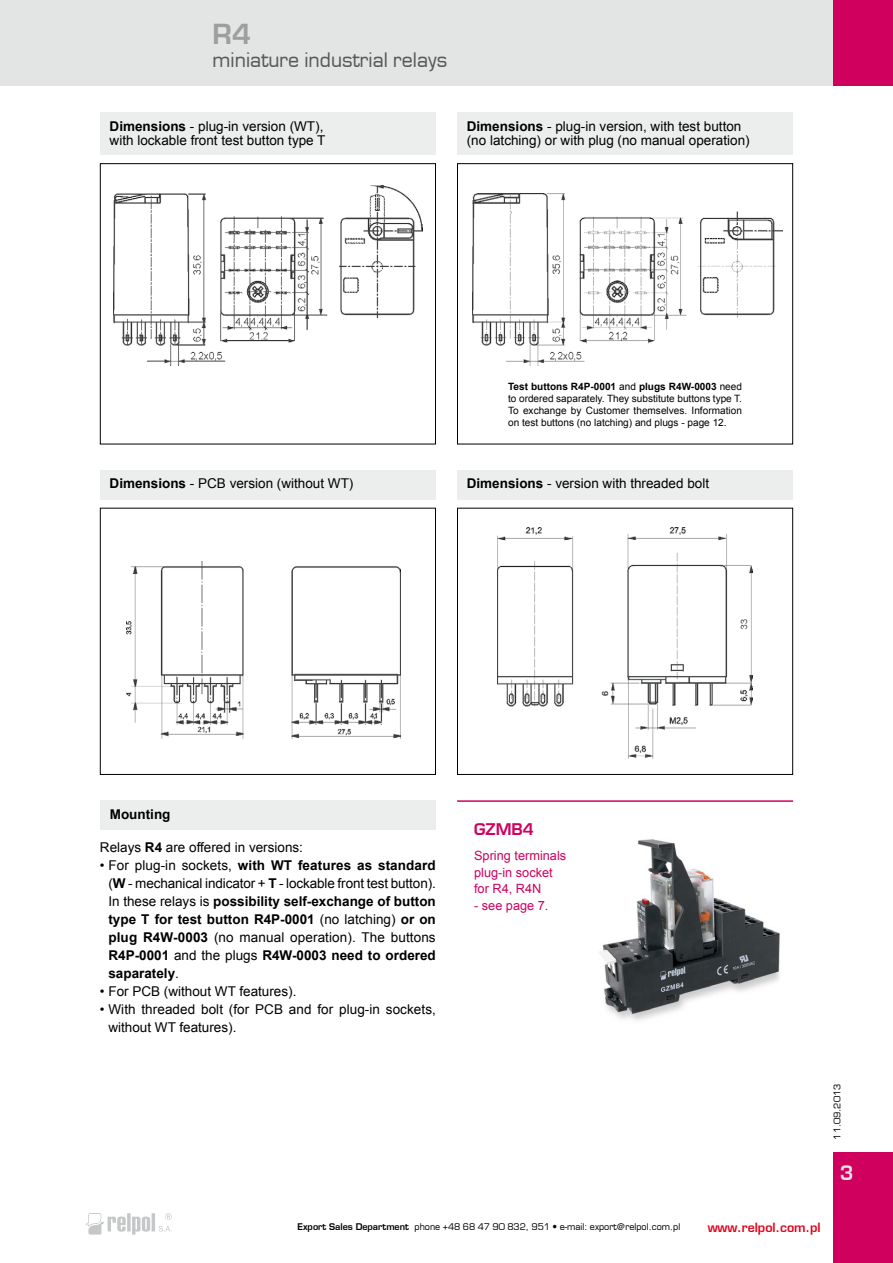
<style>
.page{position:relative;width:893px;height:1263px;background:#fff}
.page>*{position:absolute;margin:0;border:0;box-sizing:border-box;transform-origin:0 0}
.Tytul_gora_czarny{font:700 27px "Euromode";color:#9c9e9f}
.Tytul_gora_szary{font:19.5px "Euromode";color:#58585a}
.t1{font:700 19.5px "Euromode";color:#e3e4e4}
.t2{font:700 15.75px "Euromode";color:#d0005f}
.montaz{font:13.5px/14.2px "Arial";color:#000}
.montaz-2{font:700 13.5px/18px "Arial";color:#000;text-align:justify}
.t3{font:12.75px/16.5px "Arial";color:#d0005f}
.t4{font:700 12.45px "Euromode";color:#e2001a}
.montaz-3{font:10.05px/12px "Arial";color:#000;text-align:justify}
.t5{font:9px "Euromode";color:#000}
.s1{font-weight:700}
.s2{font-weight:400}
</style>
<div class="page">
<div style="left:0;top:0;width:833px;height:85px;background:#e3e4e4"></div>
<div style="left:833px;top:0;width:60px;height:85px;background:#d0005f"></div>
<svg style="left:86px;top:1213px;width:86px;height:21px"></svg>
<div style="left:833px;top:1152px;width:60px;height:111px;background:#d0005f"></div>
<img style="left:113px;top:186px;width:310px;height:180px">
<img style="left:473px;top:194px;width:309px;height:172px">
<div style="left:100px;top:113px;width:336px;height:42px;background:#eceded"></div>
<div style="left:100px;top:163px;width:336px;height:281px;border:1px solid #000"></div>
<div style="left:457px;top:113px;width:336px;height:42px;background:#eceded"></div>
<div style="left:457px;top:163px;width:336px;height:281px;border:1px solid #000"></div>
<img style="left:126px;top:561px;width:275px;height:177px">
<img style="left:497px;top:528px;width:256px;height:231px">
<div style="left:100px;top:470px;width:336px;height:30px;background:#eceded"></div>
<div style="left:100px;top:508px;width:336px;height:267px;border:1px solid #000"></div>
<div style="left:457px;top:470px;width:336px;height:30px;background:#eceded"></div>
<div style="left:457px;top:508px;width:336px;height:267px;border:1px solid #000"></div>
<div style="left:100px;top:800px;width:336px;height:30px;background:#eceded"></div>
<img style="left:599px;top:839px;width:181px;height:182px">
<hr style="left:457px;top:800px;width:336px;height:2px;background:#d0005f">
<p class="Tytul_gora_czarny" style="left:213px;top:18px;width:40px">R4</p>
<p class="Tytul_gora_szary" style="left:213px;top:48px;width:236px">miniature industrial relays</p>
<p class="montaz" style="left:110px;top:119px;width:217px"><span class="s1">Dimensions</span> - plug-in version (WT), with lockable front test button type T</p>
<p class="montaz" style="left:467px;top:119px;width:284px"><span class="s1">Dimensions</span> - plug-in version, with test button (no latching) or with plug (no manual operation)</p>
<p class="montaz-3" style="left:508px;top:381px;width:235px"><span class="s1">Test buttons R4P-0001</span> and <span class="s1">plugs R4W-0003</span> need to ordered saparately. They substitute buttons type T.<br>To exchange by Customer themselves. Information on test buttons (no latching) and plugs - page 12.</p>
<p class="montaz" style="left:110px;top:476px;width:245px"><span class="s1">Dimensions</span> - PCB version (without WT)</p>
<p class="montaz" style="left:467px;top:476px;width:244px"><span class="s1">Dimensions</span> - version with threaded bolt</p>
<p class="montaz-2" style="left:110px;top:805px;width:62px">Mounting</p>
<p class="montaz" style="left:100px;top:840px;width:205px">Relays <span class="s1">R4</span> are offered in versions:</p>
<p class="montaz-2" style="left:108px;top:856px;width:329px;text-indent:-9px"><span class="s2">• For plug-in sockets,</span> with WT features as standard <span class="s2">(</span>W <span class="s2">- mechanical indicator +</span> T <span class="s2">- lockable front test button).<br>In these relays is</span> possibility self-exchange of button type T for test button R4P-0001 <span class="s2">(no latching)</span> or on plug R4W-0003 <span class="s2">(no manual operation). The buttons </span>R4P-0001 <span class="s2">and the plugs</span> R4W-0003 need to ordered saparately<span class="s2">.</span></p>
<p class="montaz" style="left:100px;top:984px;width:198px">• For PCB (without WT features).</p>
<p class="montaz" style="left:108px;top:1000px;width:329px;line-height:18px;text-indent:-9px">• With threaded bolt (for PCB and for plug-in sockets, without WT features).</p>
<p class="t2" style="left:474px;top:820px;width:61px">GZMB4</p>
<p class="t3" style="left:474px;top:847px;width:94px">Spring terminals plug-in socket for R4, R4N</p>
<p class="t3" style="left:474px;top:897px;width:76px">- see page 7.</p>
<p class="t5" style="left:832px;top:1140px;width:57px;rotate:-90deg">11.09.2013</p>
<h2 class="t1" style="left:840px;top:1161px;width:15px">3</h2>
<p class="t5" style="left:298px;top:1221px;width:384px"><span class="s1">Export Sales Department</span> phone +48 68 47 90 832, 951 • e-mail: export@relpol.com.pl</p>
<p class="t4" style="left:708px;top:1219px;width:114px">www.relpol.com.pl</p>
</div>
